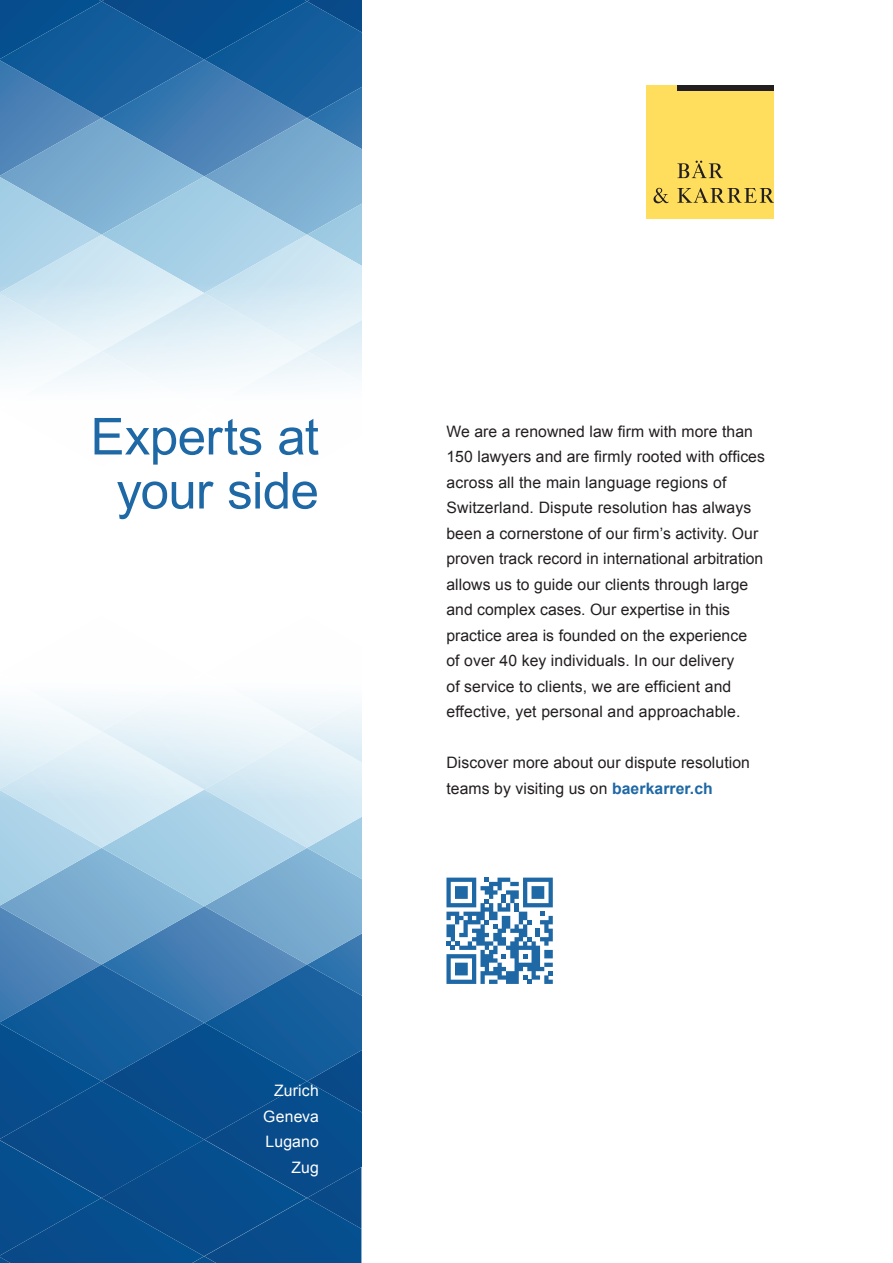
<style>
.page{position:relative;width:893px;height:1263px;background:#fff}
.page>*{position:absolute;margin:0;border:0;box-sizing:border-box;transform-origin:0 0}
.t1{font:51px/54px "Arial";letter-spacing:-.01em;color:#1e68a6;text-align:center}
.t2{font:15.75px/25.5px "Arial";letter-spacing:.005em;color:#231f20}
.t3{font:15.75px/25.5px "Arial";letter-spacing:.01em;color:#fff;text-align:right}
.s1{font-weight:700;color:#1e68a6}
</style>
<div class="page">
<div style="left:646px;top:85px;width:128px;height:134px;background:#ffde5d"></div>
<svg style="left:677px;top:161px;width:46px;height:17px"></svg>
<svg style="left:677px;top:188px;width:97px;height:15px"></svg>
<svg style="left:653px;top:188px;width:16px;height:15px"></svg>
<div style="left:677px;top:85px;width:97px;height:5px;background:#231f20"></div>
<svg style="left:446px;top:877px;width:107px;height:107px"></svg>
<svg style="left:0;top:0;width:361px;height:383px;background:#80acce"></svg>
<svg style="left:0;top:700px;width:361px;height:563px;background:#5a8eb9"></svg>
<h1 class="t1" style="left:91px;top:410px;width:230px">Experts at your side</h1>
<p class="t3" style="left:263px;top:1078px;width:57px">Zurich<br>Geneva<br>Lugano<br>Zug</p>
<p class="t2" style="left:446px;top:419px;width:320px">We are a renowned law firm with more than 150 lawyers and are firmly rooted with offices across all the main language regions of Switzerland. Dispute resolution has always been a cornerstone of our firm’s activity. Our proven track record in international arbitration allows us to guide our clients through large and complex cases. Our expertise in this practice area is founded on the experience<br>of over 40 key individuals. In our delivery<br>of service to clients, we are efficient and effective, yet personal and approachable.</p>
<p class="t2" style="left:446px;top:750px;width:305px">Discover more about our dispute resolution teams by visiting us on <span class="s1">baerkarrer.ch</span></p>
</div>
